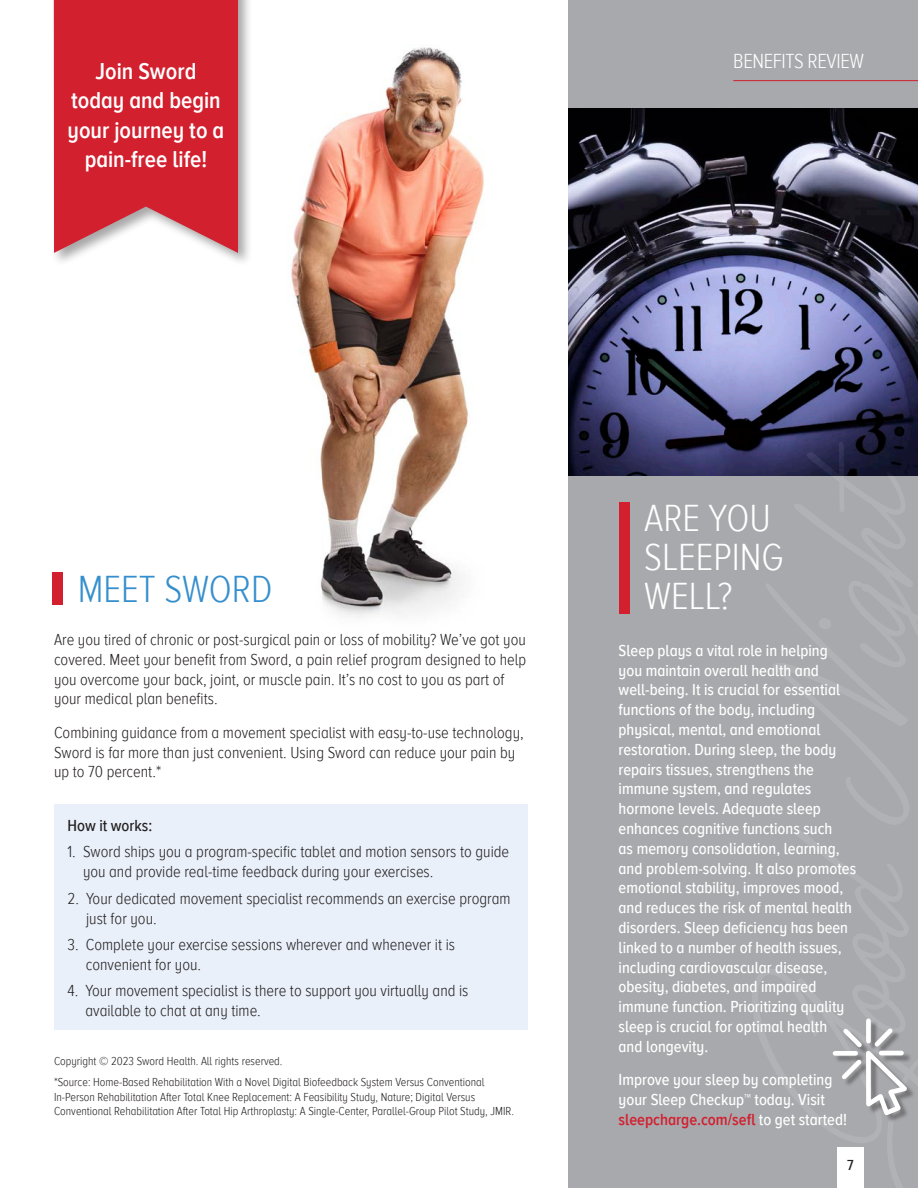
<style>
.page{position:relative;width:918px;height:1188px;background:#fff}
.page>*{position:absolute;margin:0;border:0;box-sizing:border-box;transform-origin:0 0}
.t1{font:300 39px/39px "Proxima Nova A Cond";color:#fff}
.t2{font:300 39px "Proxima Nova A Cond";color:#368fcd}
.t3{font:600 23.7px/29.2px "Proxima Nova A Cond";color:#fff;text-align:center}
.t4{font:300 21px "Proxima Nova A Cond";letter-spacing:-.02em;color:#fff}
.t5{font:500 16.5px/19.8px "Proxima Nova A Cond";color:#fff}
.t6{font:300 16.5px/19.8px "Proxima Nova A Cond";color:#231f20}
.t7{font:500 16.5px "Proxima Nova A Cond";color:#231f20}
.t8{font:500 15px "Proxima Nova A Cond";color:#231f20}
.t9{font:300 12px/14.4px "Proxima Nova A Cond";color:#231f20}
.s1{font-weight:600;color:#d2202f}
</style>
<div class="page">
<div style="left:569px;top:0;width:349px;height:1188px;background:#a8a9ad"></div>
<img style="left:569px;top:108px;width:349px;height:367px">
<img style="left:291px;top:47px;width:194px;height:570px">
<div style="left:54px;top:804px;width:473px;height:226px;background:#e9f0f9"></div>
<div style="left:53px;top:572px;width:10px;height:33px;background:#d2202f"></div>
<div style="left:619px;top:502px;width:10px;height:111px;background:#d2202f"></div>
<div style="left:834px;top:1020px;width:81px;height:103px;background:#231f20;opacity:.4"></div>
<svg style="left:833px;top:1018px;width:74px;height:97px"></svg>
<div style="left:51px;top:0;width:202px;height:267px;background:#231f20;opacity:.4"></div>
<svg style="left:54px;top:0;width:184px;height:253px;background:#d4323f"></svg>
<hr style="left:733px;top:80px;width:185px;height:1px;background:#d2202f">
<div style="left:837px;top:1148px;width:27px;height:40px;background:#fff"></div>
<p class="t3" style="left:68px;top:57px;width:158px">Join Sword today and begin your journey to a pain-free life!</p>
<p class="t4" style="left:733px;top:49px;width:132px">BENEFITS REVIEW</p>
<p class="t2" style="left:78px;top:567px;width:196px">MEET SWORD</p>
<p class="t6" style="left:54px;top:630px;width:474px">Are you tired of chronic or post-surgical pain or loss of mobility? We’ve got you covered. Meet your benefit from Sword, a pain relief program designed to help you overcome your back, joint, or muscle pain. It’s no cost to you as part of your medical plan benefits.</p>
<p class="t6" style="left:54px;top:723px;width:471px">Combining guidance from a movement specialist with easy-to-use technology,<br>Sword is far more than just convenient. Using Sword can reduce your pain by up to 70 percent.*</p>
<p class="t7" style="left:68px;top:816px;width:86px">How it works:</p>
<p class="t6" style="left:83px;top:842px;width:428px;text-indent:-16px">1. Sword ships you a program-specific tablet and motion sensors to guide you and provide real-time feedback during your exercises.</p>
<p class="t6" style="left:86px;top:889px;width:426px;text-indent:-19px">2. Your dedicated movement specialist recommends an exercise program just for you.</p>
<p class="t6" style="left:86px;top:935px;width:371px;text-indent:-18px">3. Complete your exercise sessions wherever and whenever it is convenient for you.</p>
<p class="t6" style="left:86px;top:981px;width:384px;text-indent:-18px">4. Your movement specialist is there to support you virtually and is available to chat at any time.</p>
<p class="t9" style="left:54px;top:1054px;width:230px">Copyright © 2023 Sword Health. All rights reserved.</p>
<p class="t9" style="left:54px;top:1075px;width:462px">*Source: Home-Based Rehabilitation With a Novel Digital Biofeedback System Versus Conventional<br>In-Person Rehabilitation After Total Knee Replacement: A Feasibility Study, Nature; Digital Versus<br>Conventional Rehabilitation After Total Hip Arthroplasty: A Single-Center, Parallel-Group Pilot Study, JMIR.</p>
<p class="t1" style="left:644px;top:500px;width:141px">ARE YOU<br>SLEEPING<br>WELL?</p>
<p class="t5" style="left:619px;top:641px;width:239px">Sleep plays a vital role in helping<br>you maintain overall health and well-being. It is crucial for essential functions of the body, including physical, mental, and emotional restoration. During sleep, the body repairs tissues, strengthens the immune system, and regulates hormone levels. Adequate sleep enhances cognitive functions such<br>as memory consolidation, learning, and problem-solving. It also promotes emotional stability, improves mood, and reduces the risk of mental health disorders. Sleep deficiency has been linked to a number of health issues, including cardiovascular disease, obesity, diabetes, and impaired immune function. Prioritizing quality sleep is crucial for optimal health<br>and longevity.</p>
<p class="t5" style="left:619px;top:1070px;width:230px">Improve your sleep by completing your Sleep Checkup™ today. Visit <span class="s1">sleepcharge.com/sefl</span> to get started!</p>
<p class="t8" style="left:847px;top:1157px;width:8px">7</p>
</div>
